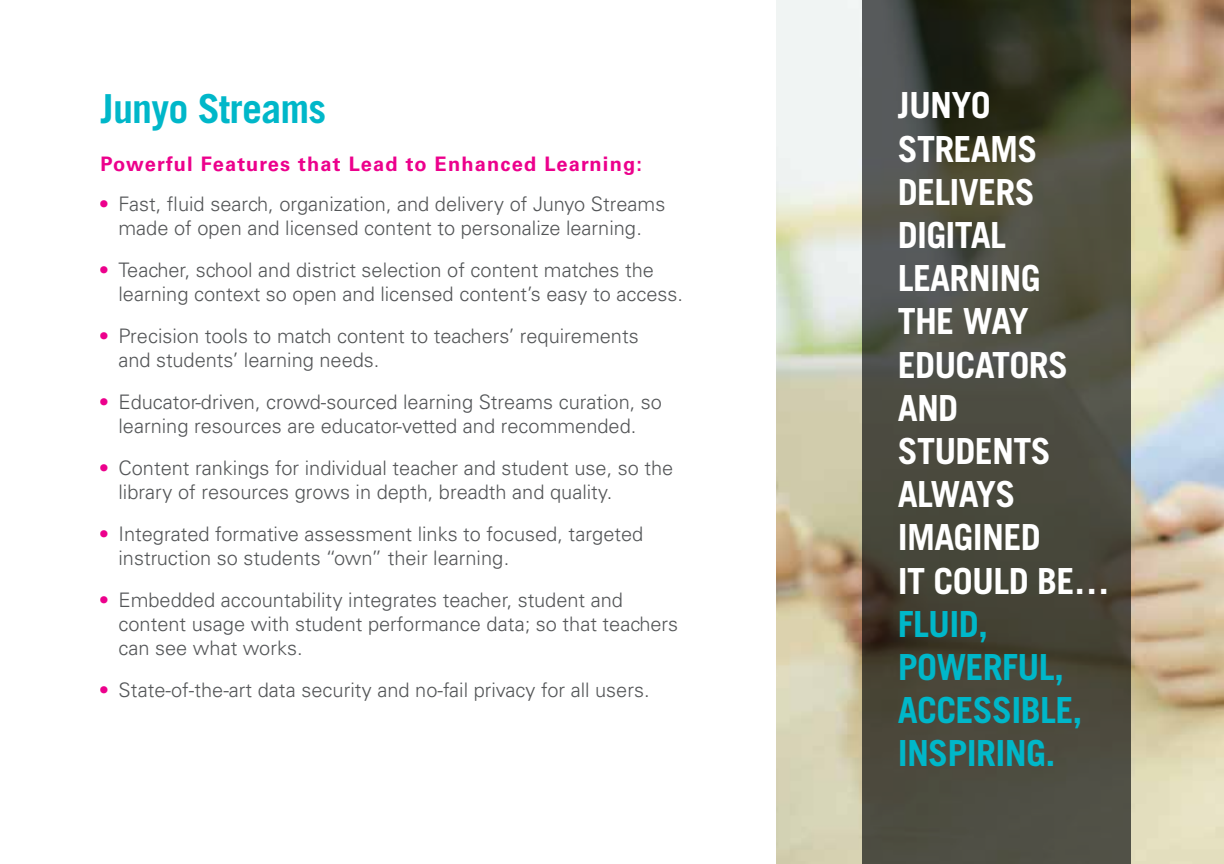
<style>
.page{position:relative;width:1224px;height:864px;background:#fff}
.page>*{position:absolute;margin:0;border:0;box-sizing:border-box;transform-origin:0 0}
.t1{font:700 40px "Trade Gothic";letter-spacing:-.02em;color:#00b7c9}
.t2{font:700 36px/43.2px "Trade Gothic";letter-spacing:-.02em;color:#fff}
.t3{font:700 36px/43.2px "Trade Gothic";letter-spacing:-.02em;color:#00b7c9}
.t4{font:300 20px/24px "Univers";color:#545658}
.t5{font:700 20px "Univers";letter-spacing:.06em;color:#ec008c}
.s1{font-weight:700;color:#ec008c}
</style>
<div class="page">
<img style="left:776px;top:0;width:448px;height:864px">
<svg style="left:862px;top:0;width:268px;height:864px;background:#48483b"></svg>
<h1 class="t1" style="left:100px;top:85px;width:227px">Junyo Streams</h1>
<p class="t5" style="left:100px;top:153px;width:543px">Powerful Features that Lead to Enhanced Learning:</p>
<p class="t4" style="left:100px;top:192px;width:566px;text-align:center"><span class="s1">•</span> Fast, fluid search, organization, and delivery of Junyo Streams made of open and licensed content to personalize learning.</p>
<p class="t4" style="left:118px;top:258px;width:566px;text-indent:-18px"><span class="s1">•</span> Teacher, school and district selection of content matches the learning context so open and licensed content’s easy to access.</p>
<p class="t4" style="left:118px;top:324px;width:522px;text-indent:-18px"><span class="s1">•</span> Precision tools to match content to teachers’ requirements and students’ learning needs.</p>
<p class="t4" style="left:100px;top:390px;width:563px;text-align:center"><span class="s1">•</span> Educator-driven, crowd-sourced learning Streams curation, so learning resources are educator-vetted and recommended.</p>
<p class="t4" style="left:118px;top:456px;width:556px;text-indent:-18px"><span class="s1">•</span> Content rankings for individual teacher and student use, so the library of resources grows in depth, breadth and quality.</p>
<p class="t4" style="left:118px;top:522px;width:526px;text-indent:-18px"><span class="s1">•</span> Integrated formative assessment links to focused, targeted instruction so students “own” their learning.</p>
<p class="t4" style="left:118px;top:588px;width:561px;text-indent:-18px"><span class="s1">•</span> Embedded accountability integrates teacher, student and content usage with student performance data; so that teachers can see what works.</p>
<p class="t4" style="left:100px;top:678px;width:551px"><span class="s1">•</span> State-of-the-art data security and no-fail privacy for all users.</p>
<h2 class="t2" style="left:898px;top:84px;width:214px">JUNYO<br>STREAMS<br>DELIVERS<br>DIGITAL<br>LEARNING<br>THE WAY<br>EDUCATORS<br>AND<br>STUDENTS<br>ALWAYS<br>IMAGINED<br>IT COULD BE…</h2>
<h2 class="t3" style="left:898px;top:602px;width:186px">FLUID,<br>POWERFUL,<br>ACCESSIBLE,<br>INSPIRING.</h2>
</div>
